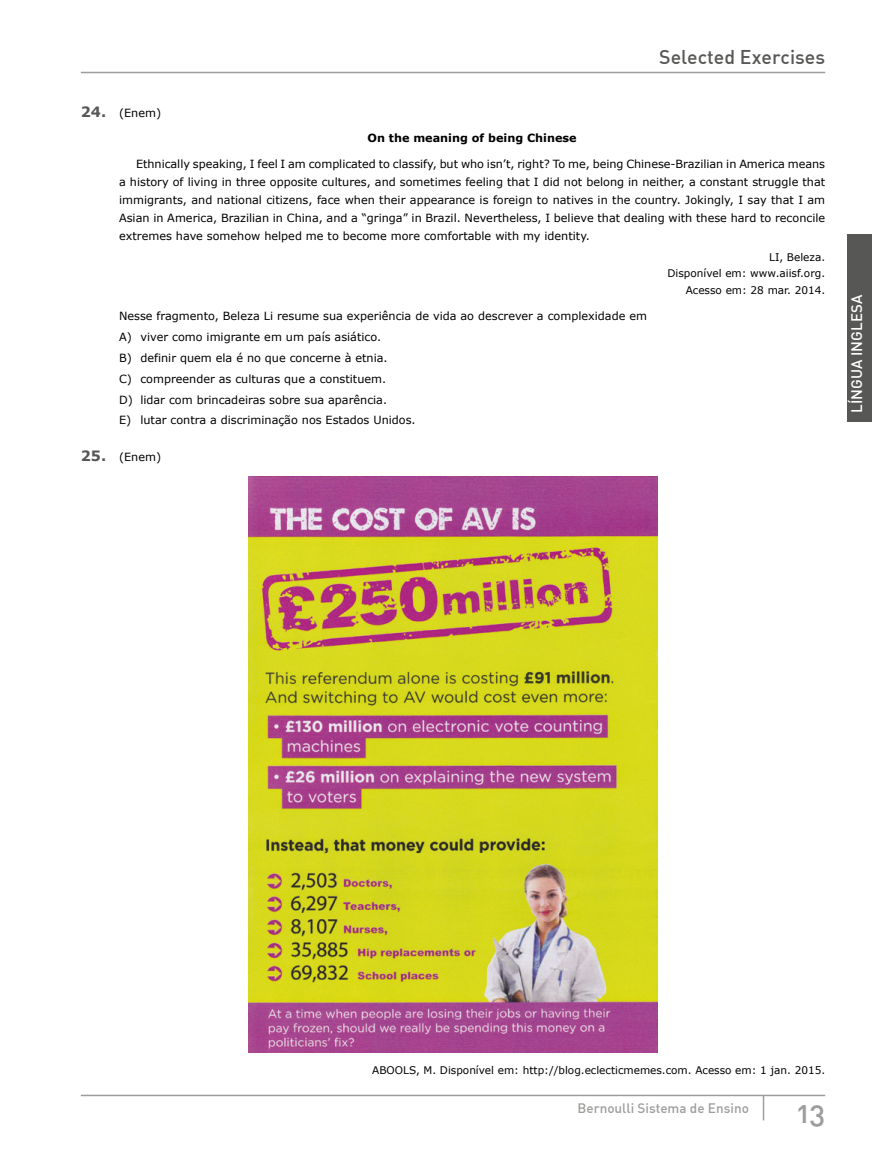
<style>
.page{position:relative;width:872px;height:1170px;background:#fff}
.page>*{position:absolute;margin:0;border:0;box-sizing:border-box;transform-origin:0 0}
.t1{font:500 30px "DIN Alternate";color:#9d9d9c}
.t2{font:500 19.5px "DIN Alternate";color:#575756}
.t3{font:500 15px "DIN";color:#fff}
.t4{font:500 13.5px "DIN Alternate";color:#9d9d9c}
.t5{font:11.25px/20.9px "Verdana";color:#000;text-align:justify}
.t6{font:700 11.25px "Verdana";color:#000}
.t7{font:10.5px/16.5px "Verdana";color:#000;text-align:right}
.s1{font-weight:700;font-size:14.25px;color:#575756}
</style>
<div class="page">
<hr style="left:81px;top:72px;width:744px;height:1px;background:#9d9d9c">
<hr style="left:762px;top:1095px;width:2px;height:25px;background:#9d9d9c">
<hr style="left:81px;top:1094px;width:744px;height:2px;background:#9d9d9c">
<div style="left:847px;top:234px;width:25px;height:187px;background:#575756"></div>
<img style="left:248px;top:476px;width:410px;height:576px">
<p class="t5" style="left:81px;top:103px;width:82px"><span class="s1">24.</span> (Enem)</p>
<h2 class="t2" style="left:659px;top:44px;width:167px">Selected Exercises</h2>
<p class="t6" style="left:367px;top:129px;width:211px">On the meaning of being Chinese</p>
<p class="t5" style="left:119px;top:155px;width:707px;line-height:18px;text-indent:17px">Ethnically speaking, I feel I am complicated to classify, but who isn’t, right? To me, being Chinese-Brazilian in America means a history of living in three opposite cultures, and sometimes feeling that I did not belong in neither, a constant struggle that immigrants, and national citizens, face when their appearance is foreign to natives in the country. Jokingly, I say that I am Asian in America, Brazilian in China, and a “gringa” in Brazil. Nevertheless, I believe that dealing with these hard to reconcile extremes have somehow helped me to become more comfortable with my identity.</p>
<p class="t7" style="left:667px;top:249px;width:159px">LI, Beleza.<br>Disponível em: www.aiisf.org.<br>Acesso em: 28 mar. 2014.</p>
<p class="t5" style="left:119px;top:306px;width:529px;text-align:left">Nesse fragmento, Beleza Li resume sua experiência de vida ao descrever a complexidade em A) viver como imigrante em um país asiático.<br>B) definir quem ela é no que concerne à etnia.<br>C) compreender as culturas que a constituem.<br>D) lidar com brincadeiras sobre sua aparência.<br>E) lutar contra a discriminação nos Estados Unidos.</p>
<p class="t5" style="left:81px;top:446px;width:82px"><span class="s1">25.</span> (Enem)</p>
<h3 class="t3" style="left:847px;top:412px;width:119px;rotate:-90deg">LÍNGUA INGLESA</h3>
<p class="t7" style="left:372px;top:1061px;width:454px">ABOOLS, M. Disponível em: http://blog.eclecticmemes.com. Acesso em: 1 jan. 2015.</p>
<p class="t4" style="left:577px;top:1099px;width:173px">Bernoulli Sistema de Ensino</p>
<h1 class="t1" style="left:797px;top:1093px;width:29px">13</h1>
</div>
